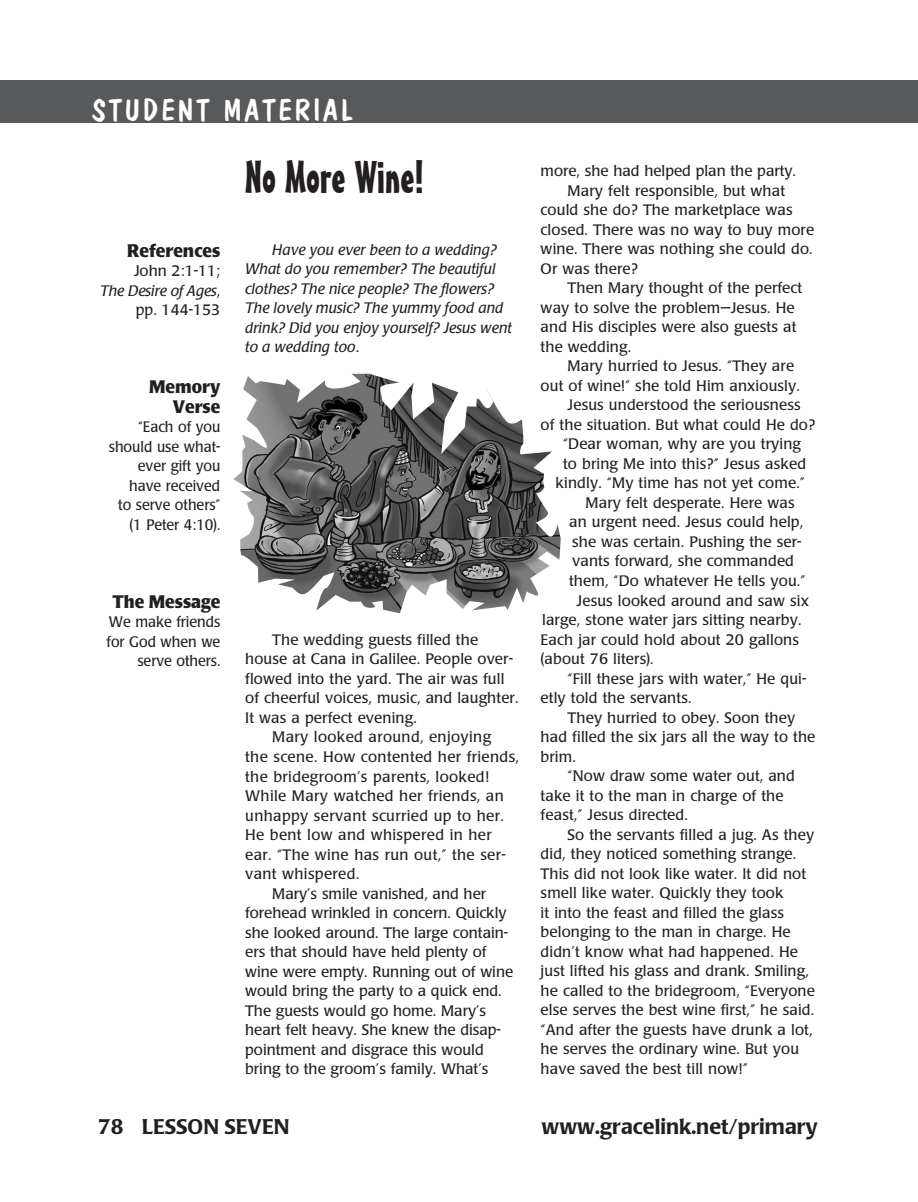
<style>
.page{position:relative;width:918px;height:1202px;background:#fff}
.page>*{position:absolute;margin:0;border:0;box-sizing:border-box;transform-origin:0 0}
.section_title{font:45px "Mister Earl BT";color:#231f20}
.t1{font:30px "Dom Casual D";letter-spacing:.1em;color:#fff}
.t2{font:500 21px "Poppl Laudatio";color:#231f20}
.subhead-right{font:700 18px/19.5px "Poppl Laudatio";color:#231f20;text-align:right;scale:.95 1}
.body-right{font:15px/19.5px "Poppl Laudatio";letter-spacing:.01em;color:#231f20}
.body-right-2{font:italic 15px/19.5px "Poppl Laudatio";letter-spacing:.01em;color:#231f20}
.body-right-3{font:15px/19.5px "Poppl Laudatio";letter-spacing:.01em;color:#231f20;text-align:right;scale:.95 1}
.s1{font-style:normal}
</style>
<div class="page">
<div style="left:0;top:80px;width:891px;height:43px;background:#58595b"></div>
<div style="left:891px;top:80px;width:27px;height:43px;background:#58595b"></div>
<img style="left:233px;top:374px;width:328px;height:239px">
<p class="t1" style="left:92px;top:92px;width:262px">STUDENT MATERIAL</p>
<p class="subhead-right" style="left:127px;top:241px;width:100px">References</p>
<p class="body-right" style="left:134px;top:261px;width:88px">John 2:1-11;</p>
<p class="body-right-2" style="left:100px;top:281px;width:122px;text-align:right">The Desire of Ages<span class="s1">, pp. 144-153</span></p>
<p class="subhead-right" style="left:149px;top:377px;width:76px">Memory<br>Verse</p>
<p class="body-right-3" style="left:109px;top:417px;width:119px">“Each of you should use what&shy;ever gift you have received</p>
<p class="body-right-3" style="left:118px;top:495px;width:109px">to serve others”</p>
<p class="body-right-3" style="left:130px;top:515px;width:97px">(1 Peter 4:10).</p>
<p class="section_title" style="left:245px;top:150px;width:180px">No More Wine!</p>
<p class="body-right-2" style="left:245px;top:240px;width:268px;text-indent:27px">Have you ever been to a wedding?<br>What do you remember? The beautiful clothes? The nice people? The flowers?<br>The lovely music? The yummy food and drink? Did you enjoy yourself? Jesus went to a wedding too<span class="s1">.</span></p>
<p class="subhead-right" style="left:112px;top:592px;width:115px">The Message</p>
<p class="body-right-3" style="left:107px;top:612px;width:121px">We make friends for God when we serve others.</p>
<p class="body-right" style="left:245px;top:630px;width:275px;text-indent:27px">The wedding guests filled the house at Cana in Galilee. People over&shy;flowed into the yard. The air was full of cheerful voices, music, and laughter.<br>It was a perfect evening.</p>
<p class="body-right" style="left:245px;top:728px;width:275px;text-indent:27px">Mary looked around, enjoying<br>the scene. How contented her friends, the bridegroom’s parents, looked!<br>While Mary watched her friends, an unhappy servant scurried up to her.<br>He bent low and whispered in her ear. “The wine has run out,” the ser&shy;vant whispered.</p>
<p class="body-right" style="left:245px;top:884px;width:269px;text-indent:27px">Mary’s smile vanished, and her forehead wrinkled in concern. Quickly she looked around. The large contain&shy;ers that should have held plenty of wine were empty. Running out of wine would bring the party to a quick end.<br>The guests would go home. Mary’s heart felt heavy. She knew the disap&shy;pointment and disgrace this would bring to the groom’s family. What’s</p>
<p class="body-right" style="left:541px;top:162px;width:257px">more, she had helped plan the party.</p>
<p class="body-right" style="left:541px;top:181px;width:275px;text-indent:27px">Mary felt responsible, but what could she do? The marketplace was closed. There was no way to buy more wine. There was nothing she could do.<br>Or was there?</p>
<p class="body-right" style="left:541px;top:279px;width:263px;text-indent:27px">Then Mary thought of the perfect way to solve the problem—Jesus. He and His disciples were also guests at the wedding.</p>
<p class="body-right" style="left:541px;top:357px;width:261px;text-indent:27px">Mary hurried to Jesus. “They are out of wine!” she told Him anxiously.</p>
<p class="body-right" style="left:568px;top:396px;width:235px">Jesus understood the seriousness</p>
<p class="body-right" style="left:541px;top:415px;width:276px">of the situation. But what could He do?</p>
<p class="body-right" style="left:563px;top:435px;width:239px">“Dear woman, why are you trying</p>
<p class="body-right" style="left:563px;top:454px;width:245px">to bring Me into this?” Jesus asked</p>
<p class="body-right" style="left:556px;top:474px;width:251px">kindly. “My time has not yet come.”</p>
<p class="body-right" style="left:569px;top:493px;width:238px;text-align:center">Mary felt desperate. Here was<br>an urgent need. Jesus could help, she was certain. Pushing the ser&shy;vants forward, she commanded them, “Do whatever He tells you.”</p>
<p class="body-right" style="left:541px;top:591px;width:270px;text-indent:36px">Jesus looked around and saw six large, stone water jars sitting nearby.<br>Each jar could hold about 20 gallons (about 76 liters).</p>
<p class="body-right" style="left:541px;top:669px;width:267px;text-indent:27px">“Fill these jars with water,” He qui&shy;etly told the servants.</p>
<p class="body-right" style="left:541px;top:708px;width:276px;text-indent:27px">They hurried to obey. Soon they had filled the six jars all the way to the brim.</p>
<p class="body-right" style="left:541px;top:766px;width:256px;text-indent:27px">“Now draw some water out, and take it to the man in charge of the feast,” Jesus directed.</p>
<p class="body-right" style="left:541px;top:825px;width:276px;text-indent:27px">So the servants filled a jug. As they did, they noticed something strange.<br>This did not look like water. It did not smell like water. Quickly they took<br>it into the feast and filled the glass belonging to the man in charge. He didn’t know what had happened. He just lifted his glass and drank. Smiling, he called to the bridegroom, “Everyone else serves the best wine first,” he said. “And after the guests have drunk a lot, he serves the ordinary wine. But you have saved the best till now!”</p>
<p class="t2" style="left:98px;top:1115px;width:193px">78 LESSON SEVEN</p>
<p class="t2" style="left:541px;top:1115px;width:278px">www.gracelink.net/primary</p>
</div>
